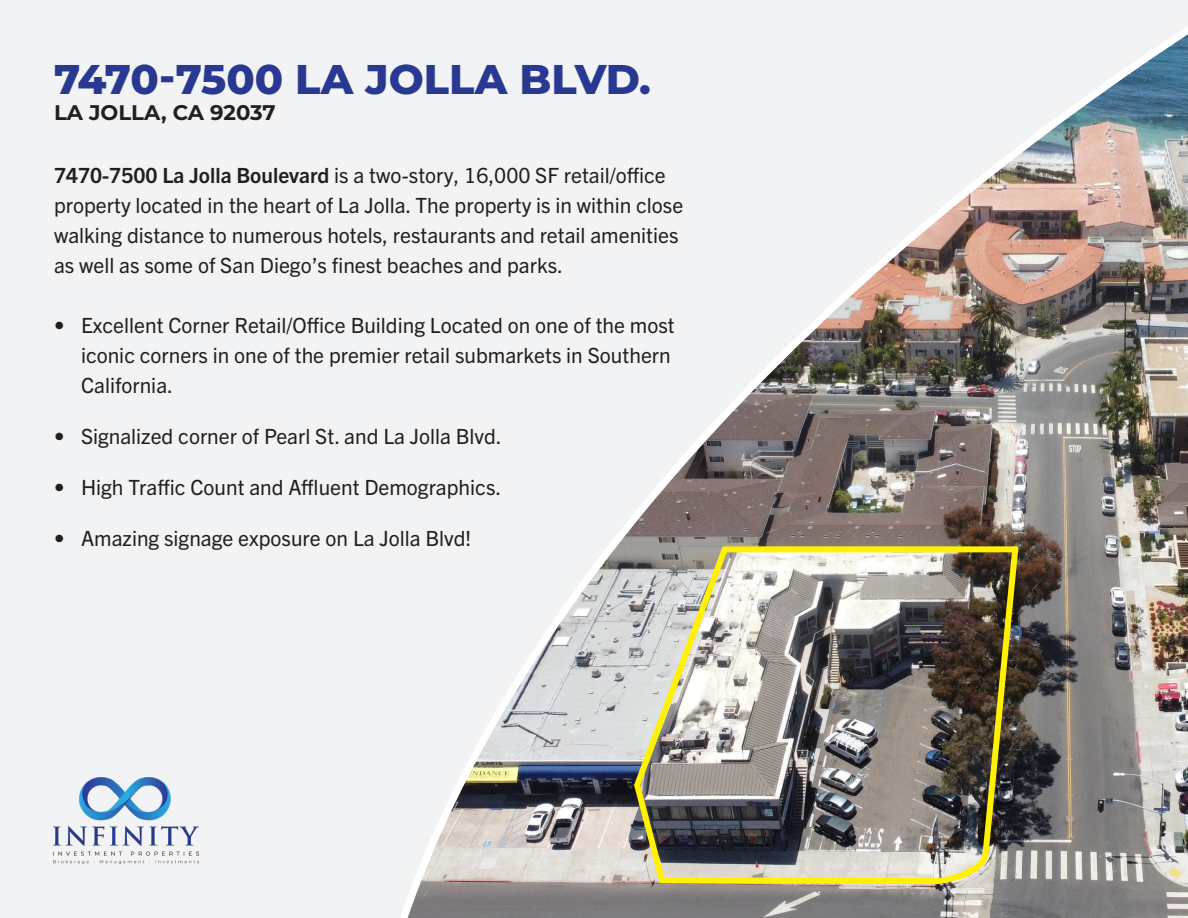
<style>
.page{position:relative;width:1188px;height:918px;background:#f2f3f4}
.page>*{position:absolute;margin:0;border:0;box-sizing:border-box;transform-origin:0 0}
.t1{font:800 41.55px "Montserrat";color:#293991}
.t2{font:700 21.15px "Montserrat";color:#231f20}
.t3{font:21px/30px "Trade Gothic Next LT Pro";color:#231f20}
.s1{font-weight:700}
</style>
<div class="page">
<img style="left:400px;top:26px;width:788px;height:892px">
<img style="left:54px;top:778px;width:144px;height:86px">
<img style="left:631px;top:542px;width:391px;height:345px">
<p class="t1" style="left:54px;top:49px;width:599px">7470-7500 LA JOLLA BLVD.</p>
<p class="t2" style="left:54px;top:98px;width:223px">LA JOLLA, CA 92037</p>
<p class="t3" style="left:54px;top:159px;width:631px"><span class="s1">7470-7500 La Jolla Boulevard</span> is a two-story, 16,000 SF retail/office property located in the heart of La Jolla. The property is in within close walking distance to numerous hotels, restaurants and retail amenities as well as some of San Diego’s finest beaches and parks.</p>
<p class="t3" style="left:81px;top:309px;width:595px;text-indent:-27px">• Excellent Corner Retail/Office Building Located on one of the most iconic corners in one of the premier retail submarkets in Southern<br>California.</p>
<p class="t3" style="left:54px;top:420px;width:449px">• Signalized corner of Pearl St. and La Jolla Blvd.</p>
<p class="t3" style="left:54px;top:471px;width:449px">• High Traffic Count and Affluent Demographics.</p>
<p class="t3" style="left:54px;top:522px;width:419px">• Amazing signage exposure on La Jolla Blvd!</p>
</div>
